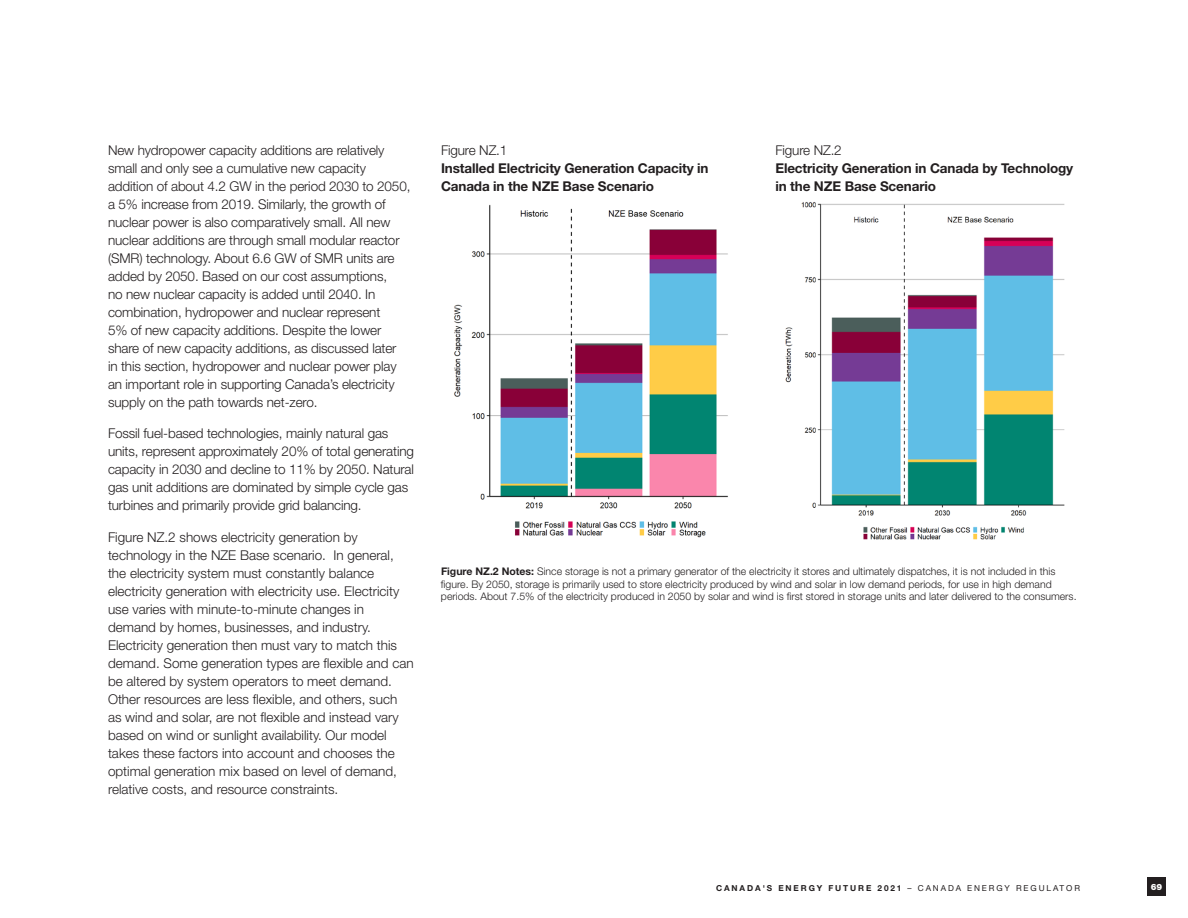
<style>
.page{position:relative;width:1188px;height:918px;background:#fff}
.page>*{position:absolute;margin:0;border:0;box-sizing:border-box;transform-origin:0 0}
.Body_2020{font:300 13.5px/18px "Helvetica Neue LT Std";letter-spacing:-.01em;color:#231f20}
.Body_2020-2{font:700 13.5px/18px "Helvetica Neue LT Std";letter-spacing:-.01em;color:#231f20}
.Key_2020{font:300 10.5px/12.6px "Helvetica Neue LT Std";color:#231f20}
.t1{font:900 8.7px "Helvetica Neue LT Std";color:#fff}
.t2{font:700 8.25px "Helvetica Neue LT Std";letter-spacing:.23em;color:#231f20}
.s1{font-weight:300}
.s2{font-weight:700}
.s3{font-weight:400}
</style>
<div class="page">
<div style="left:1148px;top:878px;width:18px;height:18px;background:#231f20"></div>
<img style="left:454px;top:204px;width:274px;height:334px">
<img style="left:785px;top:202px;width:280px;height:338px">
<p class="Body_2020" style="left:108px;top:141px;width:304px">New hydropower capacity additions are relatively small and only see a cumulative new capacity addition of about 4.2 GW in the period 2030 to 2050, a 5% increase from 2019. Similarly, the growth of nuclear power is also comparatively small. All new nuclear additions are through small modular reactor (SMR) technology. About 6.6 GW of SMR units are added by 2050. Based on our cost assumptions,<br>no new nuclear capacity is added until 2040. In combination, hydropower and nuclear represent<br>5% of new capacity additions. Despite the lower share of new capacity additions, as discussed later<br>in this section, hydropower and nuclear power play an important role in supporting Canada’s electricity supply on the path towards net-zero.</p>
<p class="Body_2020" style="left:108px;top:424px;width:308px">Fossil fuel-based technologies, mainly natural gas units, represent approximately 20% of total generating capacity in 2030 and decline to 11% by 2050. Natural gas unit additions are dominated by simple cycle gas turbines and primarily provide grid balancing.</p>
<p class="Body_2020" style="left:108px;top:528px;width:307px">Figure NZ.2 shows electricity generation by technology in the NZE Base scenario. In general, the electricity system must constantly balance electricity generation with electricity use. Electricity use varies with minute-to-minute changes in demand by homes, businesses, and industry.<br>Electricity generation then must vary to match this demand. Some generation types are flexible and can be altered by system operators to meet demand.<br>Other resources are less flexible, and others, such as wind and solar, are not flexible and instead vary based on wind or sunlight availability. Our model takes these factors into account and chooses the optimal generation mix based on level of demand, relative costs, and resource constraints.</p>
<p class="Body_2020-2" style="left:441px;top:141px;width:269px"><span class="s1">Figure NZ.1<br></span>Installed Electricity Generation Capacity in<br>Canada in the NZE Base Scenario</p>
<p class="Body_2020-2" style="left:775px;top:141px;width:299px"><span class="s1">Figure NZ.2<br></span>Electricity Generation in Canada by Technology in the NZE Base Scenario</p>
<p class="Key_2020" style="left:441px;top:565px;width:637px"><span class="s2">Figure NZ.2 Notes:</span> Since storage is not a primary generator of the electricity it stores and ultimately dispatches, it is not included in this figure. By 2050, storage is primarily used to store electricity produced by wind and solar in low demand periods, for use in high demand periods. About 7.5% of the electricity produced in 2050 by solar and wind is first stored in storage units and later delivered to the consumers.</p>
<p class="t2" style="left:716px;top:883px;width:365px">CANADA'S ENERGY FUTURE 2021 <span class="s3">– CANADA ENERGY REGULATOR</span></p>
<p class="t1" style="left:1151px;top:881px;width:13px">69</p>
</div>
